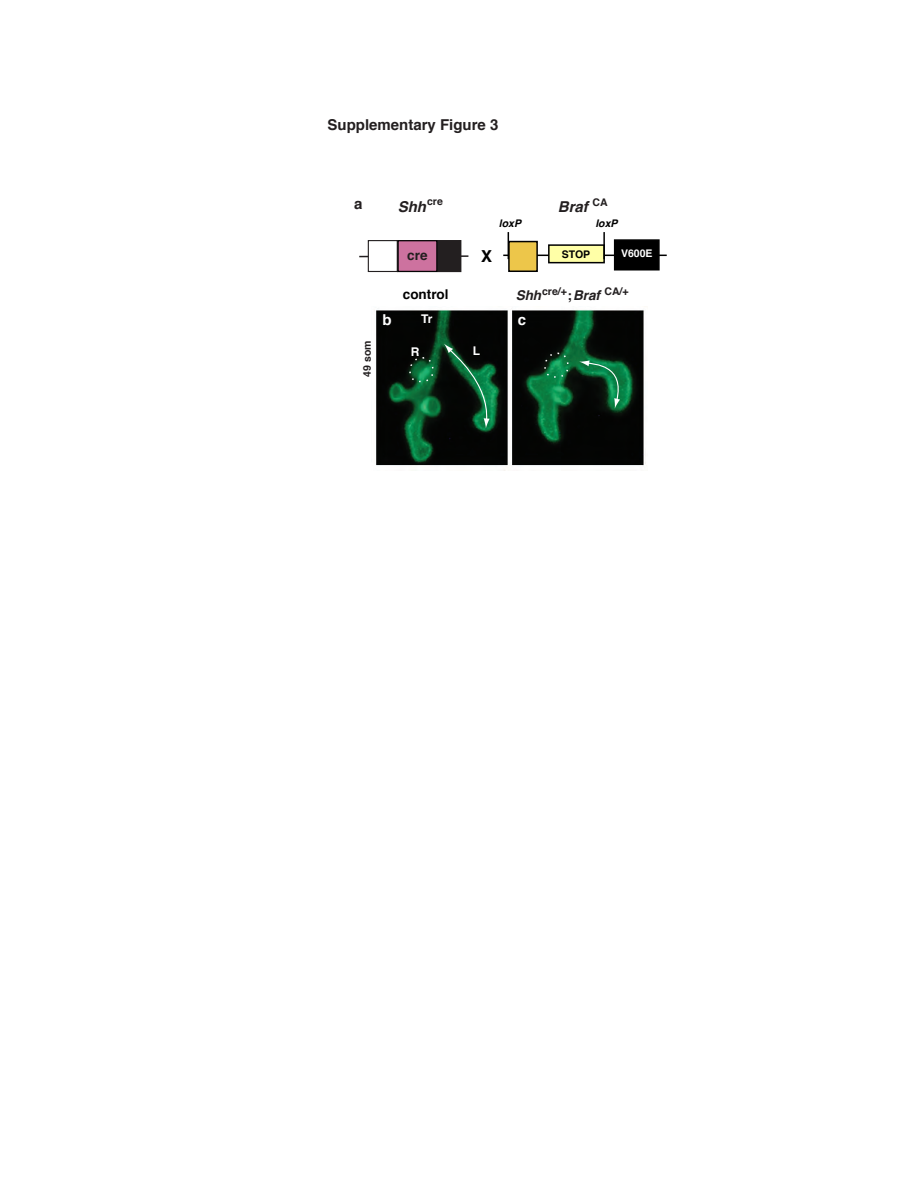
<style>
.page{position:relative;width:918px;height:1188px;background:#fff}
.page>*{position:absolute;margin:0;border:0;box-sizing:border-box;transform-origin:0 0}
.t1{font:700 16.5px "Helvetica";color:#000}
.t2{font:700 15px "Helvetica";color:#231f20}
.t3{font:italic 700 15px "Helvetica";color:#231f20}
.t4{font:700 15px "Helvetica";color:#fff}
.t5{font:italic 700 13.5px "Helvetica";color:#231f20}
.t6{font:700 13.5px "Helvetica";color:#000}
.t7{font:700 13.5px "Helvetica";color:#231f20}
.t8{font:700 12px "Helvetica";color:#fff}
.t9{font:700 10.5px "Helvetica";color:#231f20}
.t10{font:italic 700 10.5px "Helvetica";color:#000}
.t11{font:700 10.5px "Helvetica";color:#fff}
.t12{font:700 10.5px "Helvetica";color:#000}
.s1{font-style:normal}
</style>
<div class="page">
<img style="left:376px;top:310px;width:270px;height:160px">
<hr style="left:359px;top:255px;width:109px;height:2px;background:#231f20">
<div style="left:397px;top:240px;width:64px;height:32px;background:#231f20"></div>
<div style="left:368px;top:240px;width:30px;height:32px;background:#fff;border:1px solid #231f20"></div>
<div style="left:398px;top:240px;width:39px;height:32px;background:#cd729f;border:1px solid #000"></div>
<hr style="left:503px;top:255px;width:164px;height:1px;background:#000">
<div style="left:614px;top:239px;width:46px;height:32px;background:#000;border:2px solid #000"></div>
<div style="left:508px;top:241px;width:30px;height:31px;background:#edc64a;border:2px solid #000"></div>
<div style="left:548px;top:244px;width:57px;height:19px;background:#ffffa7;border:2px solid #000"></div>
<svg style="left:508px;top:232px;width:1px;height:27px"></svg>
<hr style="left:603px;top:232px;width:2px;height:27px;background:#000">
<svg style="left:405px;top:344px;width:85px;height:84px"></svg>
<svg style="left:540px;top:350px;width:85px;height:59px"></svg>
<p class="t2" style="left:328px;top:113px;width:172px">Supplementary Figure 3</p>
<p class="t2" style="left:354px;top:192px;width:10px">a</p>
<p class="t3" style="left:398px;top:194px;width:47px">Shh<sup>cre</sup></p>
<p class="t3" style="left:558px;top:194px;width:51px">Braf <sup>CA</sup></p>
<p class="t10" style="left:499px;top:214px;width:24px">loxP</p>
<p class="t10" style="left:595px;top:214px;width:24px">loxP</p>
<p class="t12" style="left:562px;top:246px;width:30px">STOP</p>
<p class="t11" style="left:621px;top:245px;width:33px">V600E</p>
<p class="t7" style="left:407px;top:245px;width:22px">cre</p>
<p class="t1" style="left:481px;top:243px;width:13px">X</p>
<p class="t6" style="left:403px;top:283px;width:47px">control</p>
<p class="t9" style="left:542px;top:283px;width:26px">cre/+</p>
<p class="t9" style="left:604px;top:283px;width:26px">CA/+</p>
<p class="t5" style="left:516px;top:285px;width:27px">Shh</p>
<p class="t5" style="left:567px;top:284px;width:34px"><span class="s1">;</span>Braf</p>
<p class="t9" style="left:359px;top:377px;width:38px;rotate:-90deg">49 som</p>
<p class="t8" style="left:421px;top:309px;width:13px">Tr</p>
<p class="t4" style="left:382px;top:308px;width:11px">b</p>
<p class="t4" style="left:518px;top:308px;width:10px">c</p>
<p class="t8" style="left:411px;top:343px;width:10px">R</p>
<p class="t8" style="left:473px;top:341px;width:9px">L</p>
</div>
